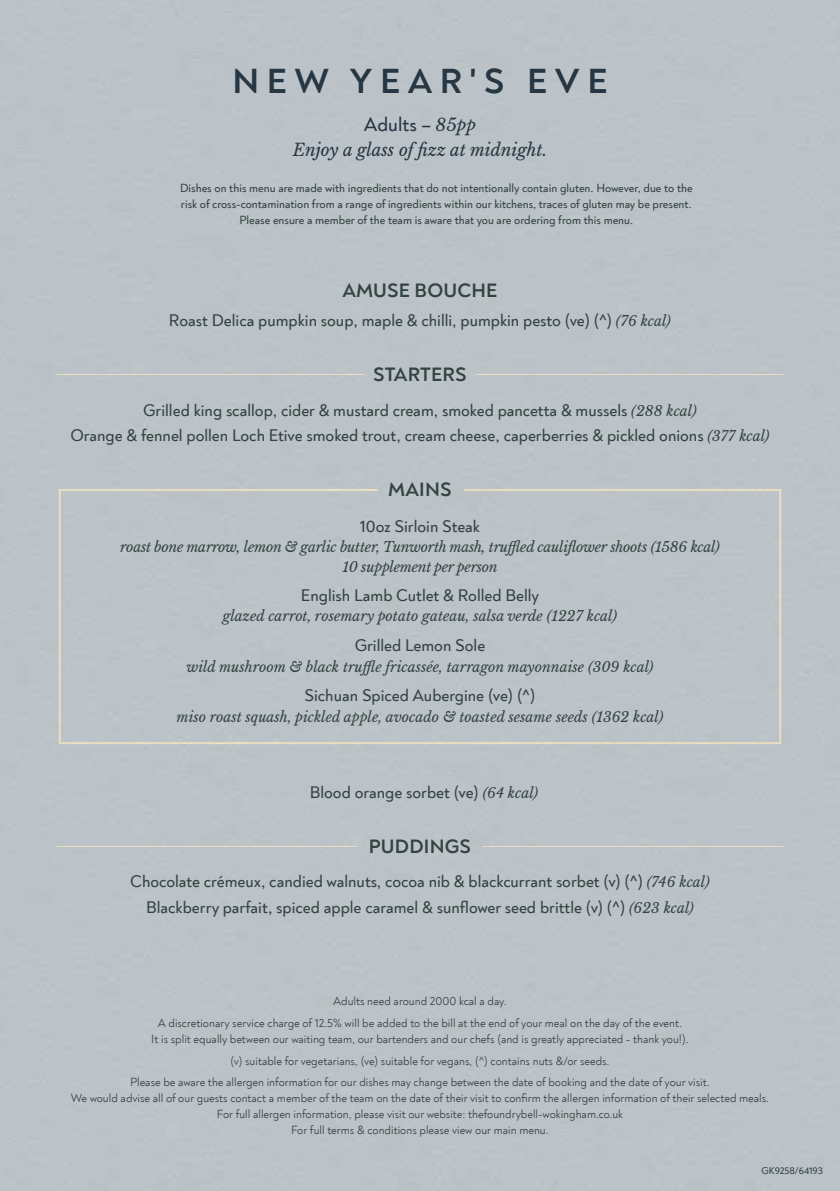
<style>
.page{position:relative;width:840px;height:1191px;background:#fff}
.page>*{position:absolute;margin:0;border:0;box-sizing:border-box;transform-origin:0 0}
.t1{font:700 36px "Noah Grotesque";letter-spacing:.21em;color:#2a3c4a}
.t2{font:700 20px "Noah Grotesque";letter-spacing:.01em;color:#394a49}
.t3{font:500 20px "Noah Grotesque";color:#2a3c4a}
.t4{font:500 17px/25.2px "Noah Grotesque";color:#394a49;text-align:center}
.t5{font:italic 17px "Libre Baskerville";color:#2a3c4a}
.t6{font:italic 14px "Libre Baskerville";color:#394a49}
.t7{font:italic 14px/20px "Libre Baskerville";letter-spacing:-.02em;color:#394a49;text-align:center}
.t8{font:12px/21.6px "Noah Grotesque";color:#394a49;text-align:center}
.t9{font:500 12px/16px "Noah Grotesque";color:#394a49;text-align:center}
.t10{font:500 10px "Noah Grotesque";color:#394a49}
.s1{font-family:"Libre Baskerville";font-weight:400;font-style:italic;font-size:17px}
.s2{font-family:"Libre Baskerville";font-weight:400;font-style:italic;font-size:14px}
</style>
<div class="page">
<h1 class="t1" style="left:232px;top:58px;width:376px">NEW YEAR'S EVE</h1>
<h2 class="t3" style="left:364px;top:111px;width:113px">Adults – <span class="s1">85pp</span></h2>
<h3 class="t5" style="left:292px;top:139px;width:256px">Enjoy a glass of fizz at midnight.</h3>
<p class="t9" style="left:180px;top:180px;width:514px">Dishes on this menu are made with ingredients that do not intentionally contain gluten. However, due to the risk of cross-contamination from a range of ingredients within our kitchens, traces of gluten may be present.<br>Please ensure a member of the team is aware that you are ordering from this menu.</p>
<h2 class="t2" style="left:342px;top:278px;width:156px">AMUSE BOUCHE</h2>
<h3 class="t4" style="left:169px;top:307px;width:503px">Roast Delica pumpkin soup, maple &amp; chilli, pumpkin pesto (ve) (^) <span class="s2">(76 kcal)</span></h3>
<h2 class="t2" style="left:373px;top:362px;width:95px">STARTERS</h2>
<h3 class="t4" style="left:70px;top:397px;width:700px">Grilled king scallop, cider &amp; mustard cream, smoked pancetta &amp; mussels <span class="s2">(288 kcal)<br></span>Orange &amp; fennel pollen Loch Etive smoked trout, cream cheese, caperberries &amp; pickled onions <span class="s2">(377 kcal)</span></h3>
<h2 class="t2" style="left:388px;top:477px;width:65px">MAINS</h2>
<h3 class="t4" style="left:360px;top:514px;width:121px">10oz Sirloin Steak</h3>
<p class="t7" style="left:120px;top:537px;width:600px">roast bone marrow, lemon &amp; garlic butter, Tunworth mash, truffled cauliflower shoots (1586 kcal)<br>10 supplement per person</p>
<h3 class="t4" style="left:301px;top:583px;width:240px">English Lamb Cutlet &amp; Rolled Belly</h3>
<p class="t6" style="left:223px;top:608px;width:395px">glazed carrot, rosemary potato gateau, salsa verde (1227 kcal)</p>
<h3 class="t4" style="left:354px;top:633px;width:132px">Grilled Lemon Sole</h3>
<p class="t6" style="left:186px;top:658px;width:468px">wild mushroom &amp; black truffle fricassée, tarragon mayonnaise (309 kcal)</p>
<h3 class="t4" style="left:304px;top:683px;width:232px">Sichuan Spiced Aubergine (ve) (^)</h3>
<p class="t6" style="left:176px;top:708px;width:488px">miso roast squash, pickled apple, avocado &amp; toasted sesame seeds (1362 kcal)</p>
<h3 class="t4" style="left:309px;top:779px;width:230px">Blood orange sorbet (ve) <span class="s2">(64 kcal)</span></h3>
<h2 class="t2" style="left:368px;top:834px;width:104px">PUDDINGS</h2>
<h3 class="t4" style="left:130px;top:869px;width:580px">Chocolate crémeux, candied walnuts, cocoa nib &amp; blackcurrant sorbet (v) (^) <span class="s2">(746 kcal)<br></span>Blackberry parfait, spiced apple caramel &amp; sunflower seed brittle (v) (^) <span class="s2">(623 kcal)</span></h3>
<p class="t8" style="left:158px;top:990px;width:525px">Adults need around 2000 kcal a day.<br>A discretionary service charge of 12.5% will be added to the bill at the end of your meal on the day of the event.</p>
<p class="t8" style="left:130px;top:1028px;width:581px">It is split equally between our waiting team, our bartenders and our chefs (and is greatly appreciated - thank you!).<br>(v) suitable for vegetarians, (ve) suitable for vegans, (^) contains nuts &amp;/or seeds.<br>Please be aware the allergen information for our dishes may change between the date of booking and the date of your visit.</p>
<p class="t8" style="left:71px;top:1090px;width:699px;line-height:16px">We would advise all of our guests contact a member of the team on the date of their visit to confirm the allergen information of their selected meals.<br>For full allergen information, please visit our website: thefoundrybell-wokingham.co.uk<br>For full terms &amp; conditions please view our main menu.</p>
<p class="t10" style="left:761px;top:1164px;width:63px">GK9258/64193</p>
</div>
